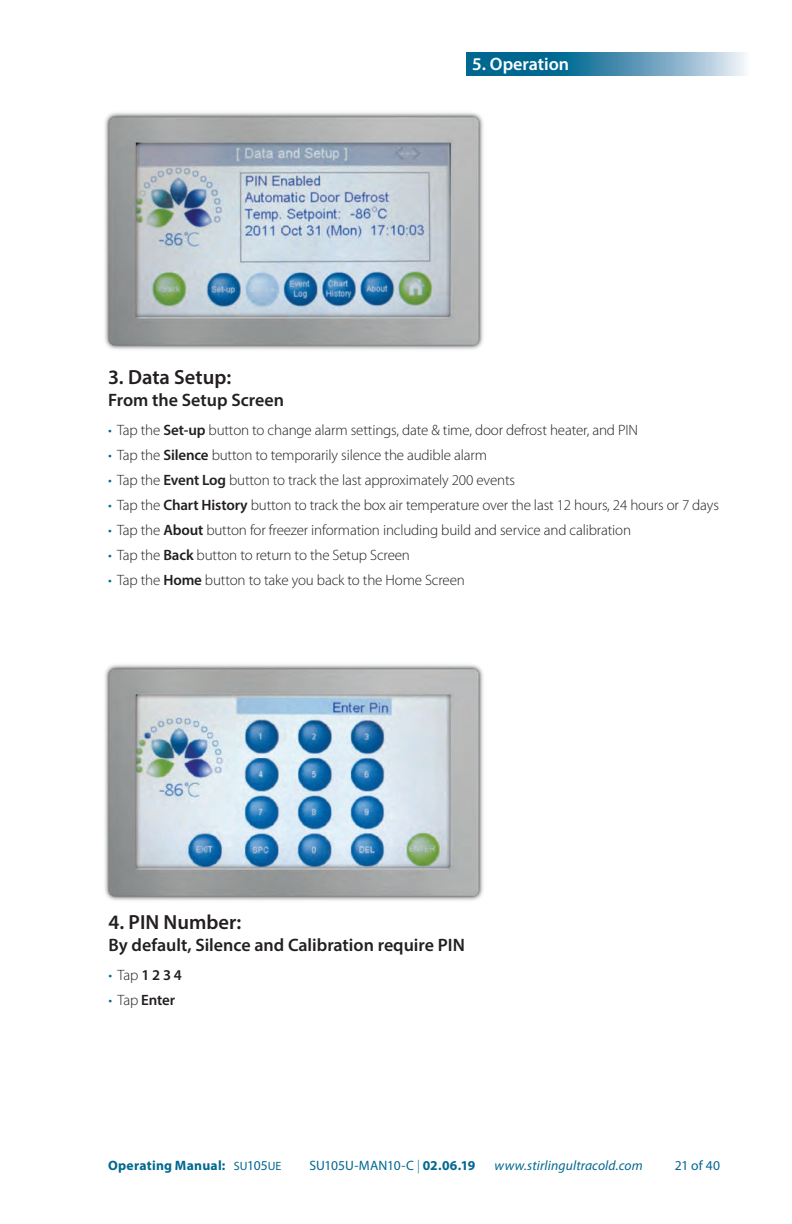
<style>
.page{position:relative;width:792px;height:1224px;background:#fff}
.page>*{position:absolute;margin:0;border:0;box-sizing:border-box;transform-origin:0 0}
.Screencapture_heads{font:600 20.4px "Myriad Pro";color:#231f20}
.Screencapture_subhea{font:600 18px "Myriad Pro";color:#231f20}
.Body_Text{font:600 18px "Myriad Pro";color:#fff}
.t1{font:300 15px "Myriad Pro";letter-spacing:-.01em;color:#231f20}
.t2{font:600 15px "Myriad Pro";letter-spacing:-.015em;color:#231f20}
.t3{font:13.6px "Myriad Pro";letter-spacing:-.005em;color:#006890}
.t4{font:italic 13.6px "Myriad Pro";letter-spacing:.01em;color:#006890}
.t5{font:700 13.6px "Myriad Pro";letter-spacing:.02em;color:#006890}
.s1{color:#006890}
.s2{font-weight:600}
.s3{font-weight:300;color:#006890}
.s4{font-weight:300}
.s5{font-weight:400;font-size:12px}
.s6{font-weight:400}
.s7{font-weight:700}
</style>
<div class="page">
<img style="left:105px;top:112px;width:378px;height:238px">
<svg style="left:467px;top:53px;width:278px;height:23px;background:#4b91b0"></svg>
<img style="left:105px;top:664px;width:378px;height:237px">
<p class="Body_Text" style="left:472px;top:52px;width:98px">5. Operation</p>
<p class="Screencapture_heads" style="left:108px;top:364px;width:125px">3. Data Setup:</p>
<p class="Screencapture_subhea" style="left:108px;top:389px;width:177px">From the Setup Screen</p>
<p class="t1" style="left:108px;top:421px;width:532px"><span class="s1">•</span> Tap the <span class="s2">Set-up</span> button to change alarm settings, date &amp; time, door defrost heater, and PIN</p>
<p class="t1" style="left:108px;top:446px;width:381px"><span class="s1">•</span> Tap the <span class="s2">Silence</span> button to temporarily silence the audible alarm</p>
<p class="t1" style="left:108px;top:471px;width:409px"><span class="s1">•</span> Tap the <span class="s2">Event Log</span> button to track the last approximately 200 events</p>
<p class="t1" style="left:108px;top:496px;width:612px"><span class="s1">•</span> Tap the <span class="s2">Chart History</span> button to track the box air temperature over the last 12 hours, 24 hours or 7 days</p>
<p class="t1" style="left:108px;top:521px;width:525px"><span class="s1">•</span> Tap the <span class="s2">About</span> button for freezer information including build and service and calibration</p>
<p class="t1" style="left:108px;top:546px;width:304px"><span class="s1">•</span> Tap the <span class="s2">Back</span> button to return to the Setup Screen</p>
<p class="t1" style="left:108px;top:571px;width:358px"><span class="s1">•</span> Tap the <span class="s2">Home</span> button to take you back to the Home Screen</p>
<p class="Screencapture_heads" style="left:109px;top:909px;width:134px">4. PIN Number:</p>
<p class="Screencapture_subhea" style="left:109px;top:934px;width:358px">By default, Silence and Calibration require PIN</p>
<p class="t2" style="left:109px;top:965px;width:75px"><span class="s3">•</span> <span class="s4">Tap</span> 1 2 3 4</p>
<p class="t2" style="left:109px;top:990px;width:68px"><span class="s3">•</span> <span class="s4">Tap</span> Enter</p>
<p class="t5" style="left:108px;top:1157px;width:175px">Operating Manual: <span class="s5">SU</span><span class="s6">105</span><span class="s5">UE</span></p>
<p class="t3" style="left:310px;top:1157px;width:167px">SU105U-MAN10-C <span class="s4">|</span> <span class="s7">02.06.19</span></p>
<p class="t4" style="left:495px;top:1157px;width:150px">www.stirlingultracold.com</p>
<p class="t3" style="left:675px;top:1157px;width:47px">21 of 40</p>
</div>
